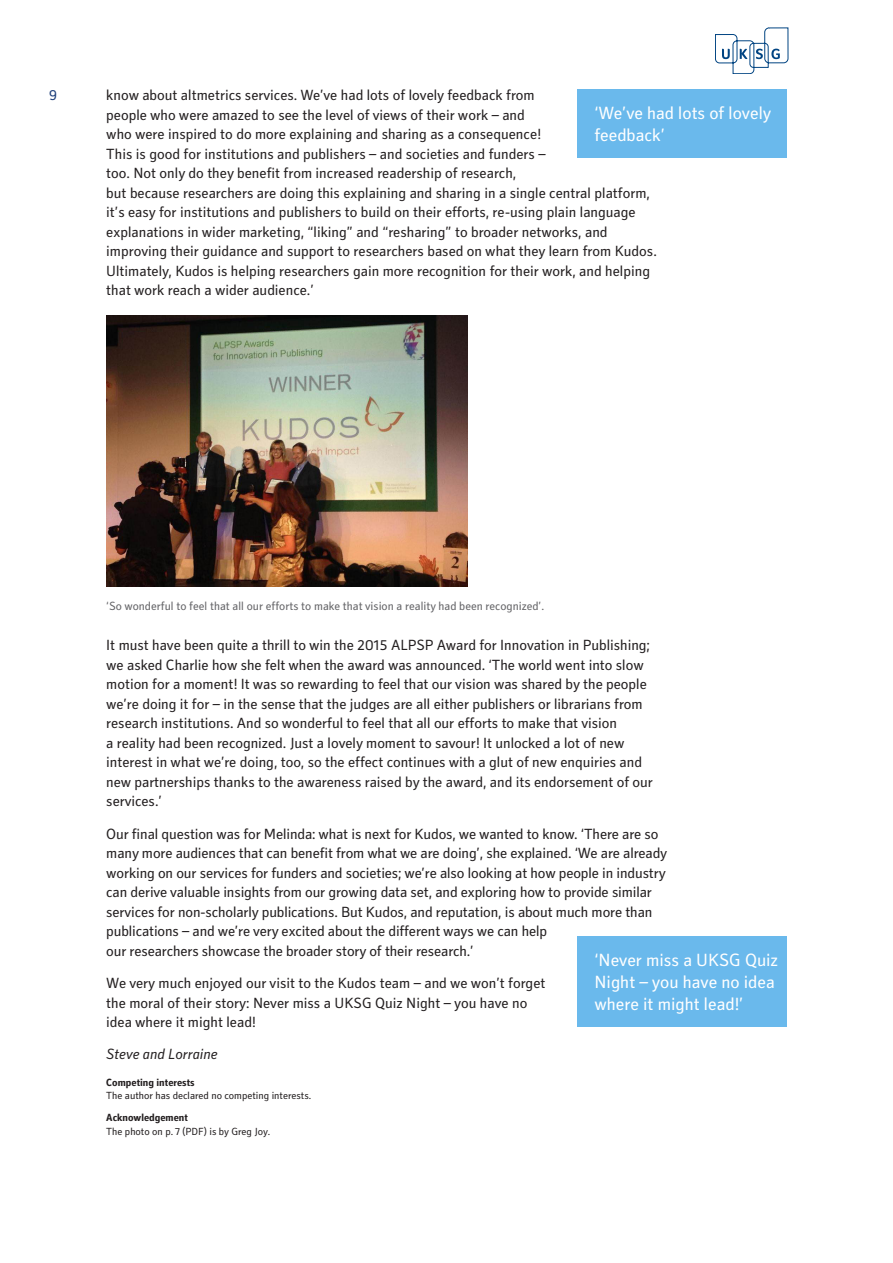
<style>
.page{position:relative;width:893px;height:1263px;background:#fff}
.page>*{position:absolute;margin:0;border:0;box-sizing:border-box;transform-origin:0 0}
.Stand_out_quote{font:18px/21.6px "Secca Std";color:#fff}
.Body{font:15px/19.5px "Secca Std";color:#231f20}
.Body-2{font:italic 15px "Secca Std";color:#231f20}
.t1{font:15px "Secca Std";color:#1d3f7a}
.t2{font:12px "Secca Std";color:#636366}
.Ack-compint-para{font:10.5px "Secca Std";color:#231f20}
.ACK___COMP_INT{font:700 10.5px "Secca Std";color:#231f20}
</style>
<div class="page">
<svg style="left:715px;top:28px;width:73px;height:46px"></svg>
<img style="left:106px;top:316px;width:362px;height:271px">
<div style="left:577px;top:89px;width:210px;height:69px;background:#6ab9ec"></div>
<div style="left:577px;top:937px;width:210px;height:90px;background:#6ab9ec"></div>
<p class="t1" style="left:49px;top:87px;width:10px">9</p>
<p class="Body" style="left:106px;top:86px;width:552px">know about altmetrics services. We’ve had lots of lovely feedback from<br>people who were amazed to see the level of views of their work – and<br>who were inspired to do more explaining and sharing as a consequence!<br>This is good for institutions and publishers – and societies and funders –<br>too. Not only do they benefit from increased readership of research,<br>but because researchers are doing this explaining and sharing in a single central platform, it’s easy for institutions and publishers to build on their efforts, re-using plain language explanations in wider marketing, “liking” and “resharing” to broader networks, and improving their guidance and support to researchers based on what they learn from Kudos.<br>Ultimately, Kudos is helping researchers gain more recognition for their work, and helping that work reach a wider audience.’</p>
<p class="Stand_out_quote" style="left:594px;top:103px;width:178px">‘We’ve had lots of lovely feedback’</p>
<p class="t2" style="left:106px;top:599px;width:439px">‘So wonderful to feel that all our efforts to make that vision a reality had been recognized’.</p>
<p class="Body" style="left:106px;top:636px;width:548px">It must have been quite a thrill to win the 2015 ALPSP Award for Innovation in Publishing; we asked Charlie how she felt when the award was announced. ‘The world went into slow motion for a moment! It was so rewarding to feel that our vision was shared by the people we’re doing it for – in the sense that the judges are all either publishers or librarians from research institutions. And so wonderful to feel that all our efforts to make that vision<br>a reality had been recognized. Just a lovely moment to savour! It unlocked a lot of new interest in what we’re doing, too, so the effect continues with a glut of new enquiries and new partnerships thanks to the awareness raised by the award, and its endorsement of our services.’</p>
<p class="Body" style="left:106px;top:824px;width:563px">Our final question was for Melinda: what is next for Kudos, we wanted to know. ‘There are so many more audiences that can benefit from what we are doing’, she explained. ‘We are already working on our services for funders and societies; we’re also looking at how people in industry can derive valuable insights from our growing data set, and exploring how to provide similar services for non-scholarly publications. But Kudos, and reputation, is about much more than publications – and we’re very excited about the different ways we can help<br>our researchers showcase the broader story of their research.’</p>
<p class="Body" style="left:106px;top:974px;width:441px">We very much enjoyed our visit to the Kudos team – and we won’t forget the moral of their story: Never miss a UKSG Quiz Night – you have no idea where it might lead!</p>
<p class="Body-2" style="left:106px;top:1046px;width:113px">Steve and Lorraine</p>
<p class="ACK___COMP_INT" style="left:106px;top:1076px;width:90px">Competing interests</p>
<p class="Ack-compint-para" style="left:106px;top:1089px;width:206px">The author has declared no competing interests.</p>
<p class="ACK___COMP_INT" style="left:106px;top:1111px;width:83px">Acknowledgement</p>
<p class="Ack-compint-para" style="left:106px;top:1125px;width:165px">The photo on p. 7 (PDF) is by Greg Joy.</p>
<p class="Stand_out_quote" style="left:594px;top:950px;width:185px">‘Never miss a UKSG Quiz<br>Night – you have no idea where it might lead!’</p>
</div>
